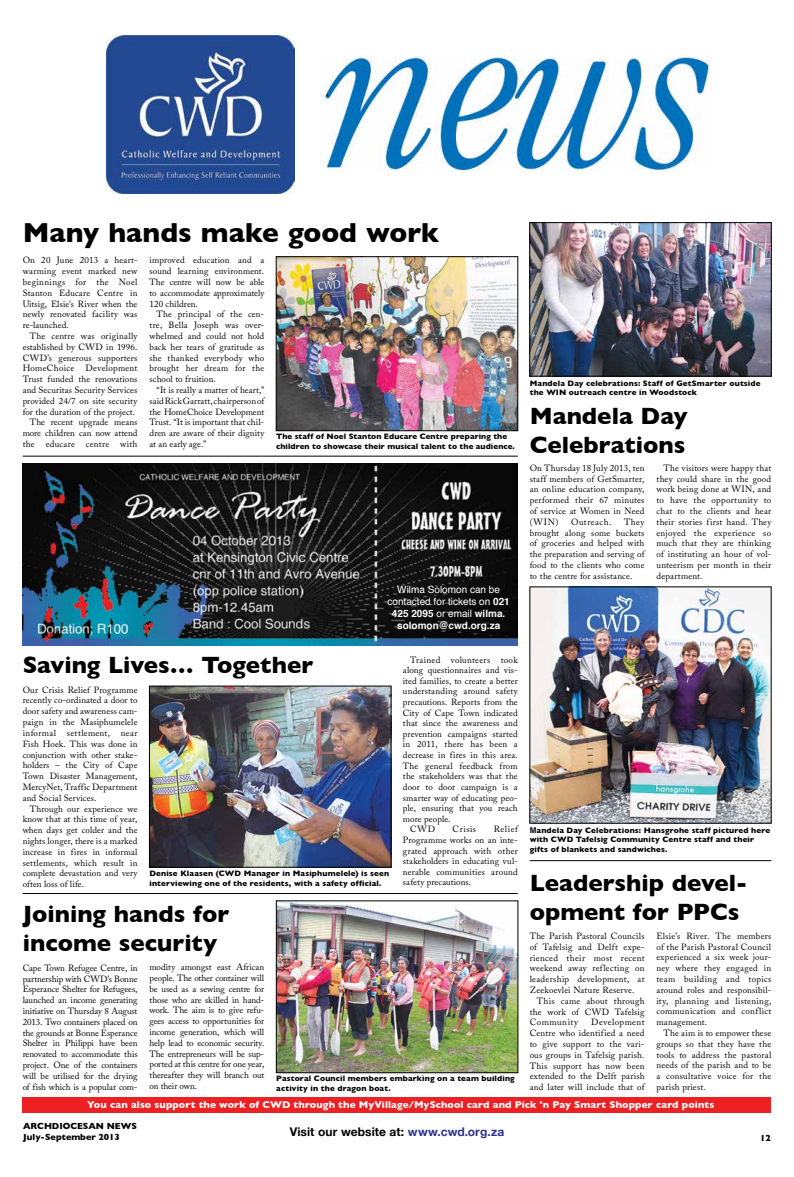
<style>
.page{position:relative;width:794px;height:1177px;background:#fff}
.page>*{position:absolute;margin:0;border:0;box-sizing:border-box;transform-origin:0 0}
.t1{font:700 28px "Gill Sans";color:#000}
.t2{font:700 24px/28.8px "Gill Sans";color:#000}
.t3{font:700 12px "Helvetica Neue";letter-spacing:.005em;color:#000}
.t4{font:700 10px "Gill Sans";letter-spacing:.01em;color:#fff}
.t5{font:10px/12px "Helvetica";color:#fff;text-align:center}
.t6{font:9px/10.8px "Adobe Caslon Pro";letter-spacing:.015em;color:#000;text-align:justify}
.t7{font:700 9px/10.8px "Gill Sans";color:#000}
.t8{font:9px "Adobe Caslon Pro";letter-spacing:.055em;color:#000}
.t9{font:700 8px/9.6px "Gill Sans";letter-spacing:.02em;color:#000}
.s1{font-weight:700}
.s2{font-family:"Helvetica"}
.s3{color:#2e3092}
</style>
<div class="page">
<div style="left:23px;top:1097px;width:748px;height:15px;background:#ed2024"></div>
<img style="left:320px;top:55px;width:392px;height:116px">
<img style="left:106px;top:35px;width:188px;height:159px">
<img style="left:23px;top:463px;width:495px;height:182px">
<img style="left:278px;top:902px;width:238px;height:168px">
<img style="left:531px;top:224px;width:238px;height:150px">
<div style="left:529px;top:222px;width:242px;height:154px;border:1px solid #000"></div>
<img style="left:532px;top:588px;width:237px;height:233px">
<img style="left:151px;top:688px;width:238px;height:177px">
<div style="left:149px;top:686px;width:242px;height:181px;border:1px solid #000"></div>
<img style="left:278px;top:258px;width:238px;height:171px">
<div style="left:276px;top:256px;width:242px;height:175px;border:1px solid #000"></div>
<hr style="left:23px;top:456px;width:495px;height:1px;background:#000">
<hr style="left:23px;top:893px;width:495px;height:1px;background:#000">
<hr style="left:530px;top:860px;width:241px;height:1px;background:#000">
<h1 class="t1" style="left:23px;top:210px;width:418px">Many hands make good work</h1>
<p class="t6" style="left:23px;top:255px;width:116px">On 20 June 2013 a heart&shy;warming event marked new beginnings for the Noel Stanton Educare Centre in Uitsig, Elsie's River when the newly renovated facility was re-launched.</p>
<p class="t6" style="left:23px;top:330px;width:116px;text-indent:7px">The centre was originally established by CWD in 1996.<br>CWD’s generous supporters HomeChoice</p>
<p class="t6" style="left:23px;top:363px;width:116px;text-align:right">Development<br>Trust funded the renovations and Securitas Security Services provided 24/7 on site security for the duration of the project.<br>The recent upgrade means more children can now attend the educare centre with</p>
<p class="t6" style="left:149px;top:255px;width:116px">improved education and a sound learning environment.<br>The centre will now be able to accommodate approximately 120 children.</p>
<p class="t6" style="left:149px;top:309px;width:116px;text-indent:7px">The principal of the cen&shy;tre, Bella Joseph was over&shy;whelmed and could not hold back her tears of gratitude as she thanked everybody who brought her dream for the school to fruition.</p>
<p class="t6" style="left:149px;top:384px;width:116px;text-indent:7px">“It is really a matter of heart,” said Rick Garratt, chairperson of the HomeChoice Development Trust. “It is important that chil&shy;dren are aware of their dignity at an early age.”</p>
<p class="t9" style="left:276px;top:432px;width:240px">The staff of Noel Stanton Educare Centre preparing the children to showcase their musical talent to the audience.</p>
<p class="t5" style="left:387px;top:584px;width:124px">Wilma Solomon can be contacted for tickets on <span class="s1">021<br>425 2095</span> or email <span class="s1">wilma. solomon@cwd.org.za</span></p>
<h2 class="t2" style="left:23px;top:650px;width:292px">Saving Lives… Together</h2>
<p class="t6" style="left:410px;top:654px;width:109px">Trained volunteers took</p>
<p class="t6" style="left:403px;top:664px;width:116px">along questionnaires and vis-</p>
<p class="t6" style="left:403px;top:675px;width:116px">ited families, to create a better</p>
<p class="t6" style="left:403px;top:686px;width:116px">understanding around safety</p>
<p class="t6" style="left:403px;top:696px;width:116px">precautions. Reports from the</p>
<p class="t6" style="left:403px;top:707px;width:116px">City of Cape Town indicated</p>
<p class="t6" style="left:403px;top:717px;width:116px">that since the awareness and</p>
<p class="t6" style="left:403px;top:728px;width:116px">prevention campaigns started</p>
<p class="t6" style="left:403px;top:739px;width:116px">in 2011, there has been a</p>
<p class="t6" style="left:403px;top:749px;width:116px">decrease in fires in this area.</p>
<p class="t6" style="left:403px;top:760px;width:116px">The general feedback from</p>
<p class="t6" style="left:403px;top:770px;width:116px">the stakeholders was that the</p>
<p class="t6" style="left:403px;top:781px;width:116px">door to door campaign is a</p>
<p class="t6" style="left:403px;top:792px;width:116px">smarter way of educating peo-</p>
<p class="t6" style="left:403px;top:802px;width:116px">ple, ensuring that you reach</p>
<p class="t6" style="left:403px;top:813px;width:49px">more people.</p>
<p class="t6" style="left:410px;top:823px;width:26px">CWD</p>
<p class="t6" style="left:452px;top:823px;width:25px">Crisis</p>
<p class="t6" style="left:23px;top:684px;width:116px">Our Crisis Relief Programme recently co-ordinated a door to door safety and awareness cam&shy;paign in the Masiphumelele informal settlement, near Fish Hoek. This was done in conjunction with other stake&shy;holders – the City of Cape Town Disaster Management, MercyNet, Traffic Department and Social Services.</p>
<p class="t6" style="left:23px;top:803px;width:116px;text-indent:7px">Through our experience we know that at this time of year, when days get colder and the nights longer, there is a marked increase in fires in informal settlements, which result in complete devastation and very often loss of life.</p>
<p class="t6" style="left:403px;top:823px;width:116px;text-indent:91px">Relief Programme works on an inte&shy;grated approach with other stakeholders in educating vul&shy;nerable communities around safety precautions.</p>
<p class="t9" style="left:149px;top:868px;width:241px">Denise Klaasen (CWD Manager in Masiphumelele) is seen interviewing one of the residents, with a safety official.</p>
<h2 class="t2" style="left:23px;top:899px;width:208px">Joining hands for income security</h2>
<p class="t6" style="left:149px;top:961px;width:116px">modity amongst east African people. The other container will be used as a sewing centre for those who are skilled in hand&shy;work. The aim is to give refu&shy;gees access to opportunities for income generation, which will help lead to economic security.<br>The entrepreneurs will be sup&shy;ported at this centre for one year, thereafter they will branch out on their own.</p>
<p class="t6" style="left:23px;top:962px;width:116px">Cape Town Refugee Centre, in partnership with CWD's Bonne Esperance Shelter for Refugees, launched an income generating initiative on Thursday 8 August 2013. Two containers placed on the grounds at Bonne Esperance Shelter in Philippi have been renovated to accommodate this project. One of the containers will be utilised for the drying of fish which is a popular com-</p>
<p class="t9" style="left:276px;top:1073px;width:240px">Pastoral Council members embarking on a team building activity in the dragon boat.</p>
<p class="t9" style="left:530px;top:378px;width:232px">Mandela Day celebrations: Staff of GetSmarter outside the WIN outreach centre in Woodstock</p>
<h2 class="t2" style="left:530px;top:401px;width:159px">Mandela Day<br>Celebrations</h2>
<p class="t6" style="left:530px;top:462px;width:116px">On Thursday 18 July 2013, ten staff members of GetSmarter, an online education company, performed their 67 minutes of service at Women in Need (WIN)</p>
<p class="t6" style="left:530px;top:516px;width:116px;text-indent:94px">They brought along some buckets of groceries and helped with the preparation and serving of food to the clients who come to the centre for assistance.</p>
<p class="t8" style="left:571px;top:516px;width:42px">Outreach.</p>
<p class="t6" style="left:656px;top:462px;width:116px;text-indent:7px">The visitors were happy that they could share in the good work being done at WIN, and to have the opportunity to chat to the clients and hear their stories first hand. They enjoyed the experience so much that they are thinking of instituting an hour of vol&shy;unteerism per month in their department.</p>
<p class="t9" style="left:530px;top:825px;width:242px"><span class="s2">M</span>andela Day Celebrations: H ansgrohe staff pictured here with CWD Tafelsig Community Centre staff and their gifts of blankets and sandwiches.</p>
<h2 class="t2" style="left:530px;top:867px;width:219px">Leadership devel&shy;opment for PPCs</h2>
<p class="t6" style="left:656px;top:930px;width:116px">Elsie's River. The members of the Parish Pastoral Council experienced a six week jour&shy;ney where they engaged in team building and topics around roles and responsibil&shy;ity, planning and listening, communication and conflict management.</p>
<p class="t6" style="left:656px;top:1027px;width:116px;text-indent:7px">The aim is to empower these groups so that they have the tools to address the pastoral needs of the parish and to be a consultative voice for the parish priest.</p>
<p class="t6" style="left:530px;top:930px;width:116px">The Parish Pastoral Councils of Tafelsig and Delft expe&shy;rienced their most recent weekend away reflecting on leadership development, at Zeekoevlei Nature Reserve.</p>
<p class="t6" style="left:530px;top:995px;width:116px;text-indent:7px">This came about through the work of CWD Tafelsig Community</p>
<p class="t6" style="left:530px;top:1016px;width:116px;text-indent:61px">Development Centre who identified a need to give support to the vari&shy;ous groups in Tafelsig parish.<br>This support has now been extended to the Delft parish and later will include that of</p>
<p class="t4" style="left:87px;top:1096px;width:628px">You can also support the work of CWD through the MyVillage/MySchool card and Pick 'n Pay Smart Shopper card points</p>
<p class="t7" style="left:23px;top:1120px;width:115px">ARCHDIOCESAN NEWS<br>July-September 2013</p>
<p class="t7" style="left:760px;top:1131px;width:12px">12</p>
<h3 class="t3" style="left:290px;top:1122px;width:216px">Visit our website at: <span class="s3">www.cwd.org.za</span></h3>
</div>
